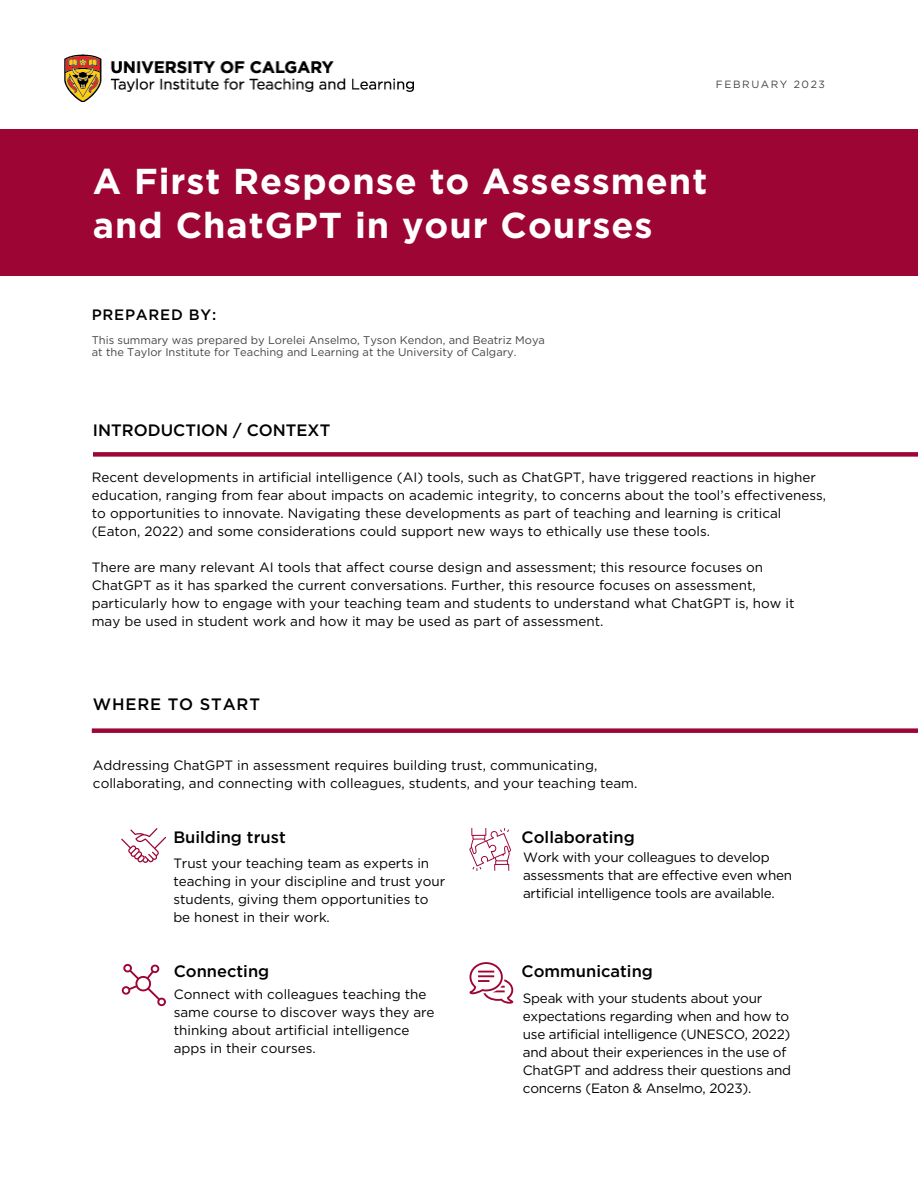
<style>
.page{position:relative;width:918px;height:1188px;background:#fff}
.page>*{position:absolute;margin:0;border:0;box-sizing:border-box;transform-origin:0 0}
.t1{font:700 36px/43.8px "Gotham";letter-spacing:.025em;color:#fff}
.t2{font:500 16.5px "Gotham";color:#000}
.t3{font:500 16.5px "Gotham";letter-spacing:.05em;color:#000}
.t4{font:500 15px "Gotham";letter-spacing:.05em;color:#000}
.t5{font:13.5px/18px "Gotham";color:#000}
.t6{font:13.5px/18px "Gotham";letter-spacing:-.02em;color:#000}
.t7{font:11.1px/12px "Gotham";color:#444}
.t8{font:10.5px "Gotham";letter-spacing:.15em;color:#444}
</style>
<div class="page">
<img style="left:65px;top:54px;width:348px;height:48px">
<div style="left:0;top:129px;width:918px;height:146px;background:#9c0534"></div>
<div style="left:92px;top:728px;width:826px;height:5px;background:#9c0534"></div>
<svg style="left:121px;top:828px;width:45px;height:35px"></svg>
<svg style="left:469px;top:828px;width:42px;height:43px"></svg>
<svg style="left:469px;top:962px;width:44px;height:42px"></svg>
<svg style="left:122px;top:964px;width:44px;height:42px"></svg>
<div style="left:93px;top:452px;width:825px;height:5px;background:#9c0534"></div>
<p class="t8" style="left:716px;top:78px;width:111px">FEBRUARY 2023</p>
<h1 class="t1" style="left:93px;top:159px;width:616px">A First Response to Assessment and ChatGPT in your Courses</h1>
<p class="t4" style="left:92px;top:306px;width:126px">PREPARED BY:</p>
<p class="t7" style="left:92px;top:334px;width:455px">This summary was prepared by Lorelei Anselmo, Tyson Kendon, and Beatriz Moya at the Taylor Institute for Teaching and Learning at the University of Calgary.</p>
<p class="t2" style="left:93px;top:420px;width:239px">INTRODUCTION / CONTEXT</p>
<p class="t5" style="left:92px;top:468px;width:736px">Recent developments in artificial intelligence (AI) tools, such as ChatGPT, have triggered reactions in higher education, ranging from fear about impacts on academic integrity, to concerns about the tool’s effectiveness, to opportunities to innovate. Navigating these developments as part of teaching and learning is critical (Eaton, 2022) and some considerations could support new ways to ethically use these tools.</p>
<p class="t5" style="left:92px;top:558px;width:704px">There are many relevant AI tools that affect course design and assessment; this resource focuses on ChatGPT as it has sparked the current conversations. Further, this resource focuses on assessment, particularly how to engage with your teaching team and students to understand what ChatGPT is, how it may be used in student work and how it may be used as part of assessment.</p>
<p class="t3" style="left:93px;top:695px;width:168px">WHERE TO START</p>
<p class="t5" style="left:93px;top:756px;width:546px">Addressing ChatGPT in assessment requires building trust, communicating, collaborating, and connecting with colleagues, students, and your teaching team.</p>
<p class="t2" style="left:173px;top:827px;width:114px">Building trust</p>
<p class="t5" style="left:173px;top:854px;width:273px">Trust your teaching team as experts in teaching in your discipline and trust your students, giving them opportunities to be honest in their work.</p>
<p class="t2" style="left:174px;top:961px;width:97px">Connecting</p>
<p class="t5" style="left:174px;top:985px;width:262px">Connect with colleagues teaching the same course to discover ways they are thinking about artificial intelligence apps in their courses.</p>
<p class="t2" style="left:522px;top:827px;width:115px">Collaborating</p>
<p class="t6" style="left:523px;top:849px;width:271px">Work with your colleagues to develop assessments that are effective even when artificial intelligence tools are available.</p>
<p class="t2" style="left:522px;top:961px;width:133px">Communicating</p>
<p class="t6" style="left:523px;top:989px;width:270px">Speak with your students about your expectations regarding when and how to use artificial intelligence (UNESCO, 2022) and about their experiences in the use of ChatGPT and address their questions and concerns (Eaton &amp; Anselmo, 2023).</p>
</div>
